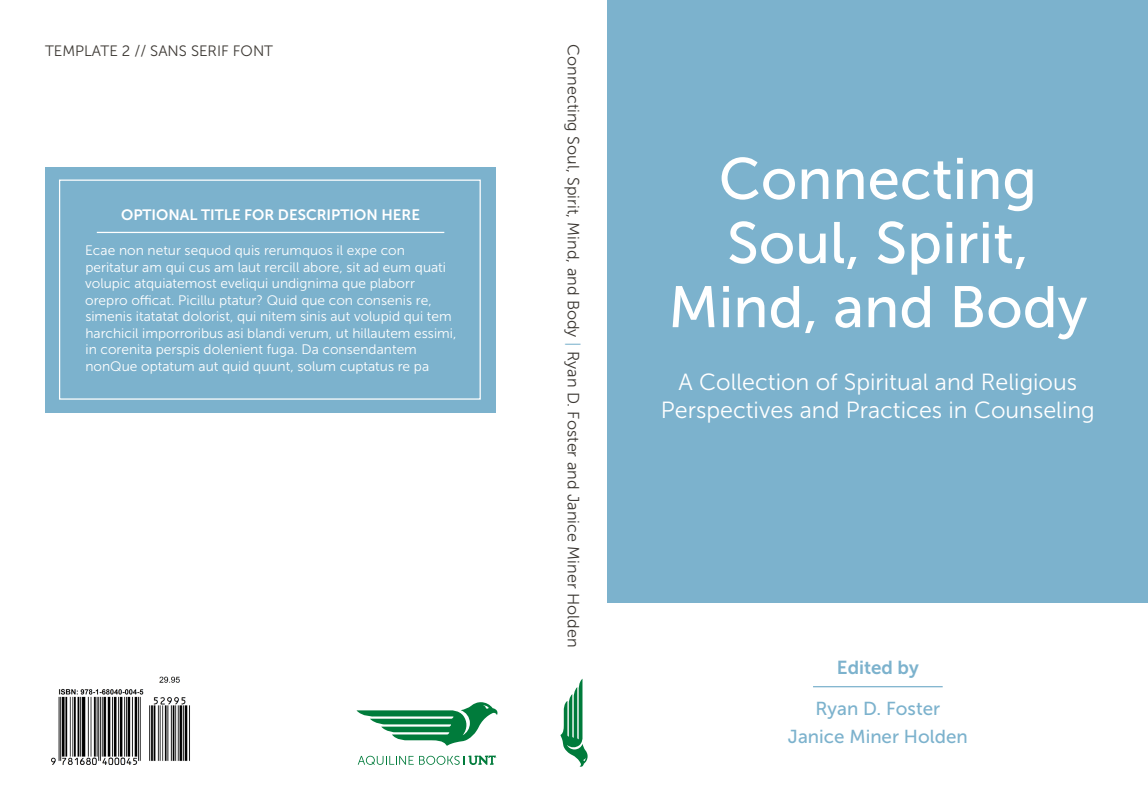
<style>
.page{position:relative;width:1148px;height:810px;background:#fff}
.page>*{position:absolute;margin:0;border:0;box-sizing:border-box;transform-origin:0 0}
.t1{font:58.25px/64.1px "Museo Sans 500";color:#fff;text-align:center}
.t2{font:23.25px/28px "Museo Sans 300";color:#fff;text-align:center}
.t3{font:18.75px "Museo Sans 500";color:#7cb2cd}
.t4{font:18.75px "Museo Sans 700";color:#7cb2cd}
.t5{font:16.25px "Museo Sans 300";color:#3d3934}
.t6{font:15px "Museo Sans 700";color:#fff}
.t7{font:15px "Museo Sans 300";color:#3d3934}
.t8{font:13.75px/16.5px "Museo Sans 300";color:#fff}
.s1{color:#7cb2cd}
</style>
<div class="page">
<svg style="left:356px;top:702px;width:141px;height:44px"></svg>
<svg style="left:358px;top:756px;width:139px;height:9px"></svg>
<div style="left:608px;top:0;width:540px;height:603px;background:#7cb2cd"></div>
<img style="left:51px;top:676px;width:139px;height:89px">
<hr style="left:813px;top:686px;width:129px;height:1px;background:#7cb2cd">
<div style="left:45px;top:167px;width:450px;height:245px;background:#7cb2cd"></div>
<div style="left:59px;top:180px;width:422px;height:220px;border:1px solid #fff"></div>
<hr style="left:97px;top:232px;width:347px;height:1px;background:#fff">
<svg style="left:560px;top:679px;width:27px;height:88px"></svg>
<p class="t7" style="left:45px;top:43px;width:230px">TEMPLATE 2 // SANS SERIF FONT</p>
<p class="t5" style="left:582px;top:44px;width:604px;rotate:90deg">Connecting Soul, Spirit, Mind, and Body <span class="s1">|</span> Ryan D. Foster and Janice Miner Holden</p>
<p class="t6" style="left:121px;top:206px;width:300px">OPTIONAL TITLE FOR DESCRIPTION HERE</p>
<p class="t8" style="left:85px;top:242px;width:373px">Ecae non netur sequod quis rerumquos il expe con peritatur am qui cus am laut rercill abore, sit ad eum quati volupic atquiatemost eveliqui undignima que plaborr orepro officat. Picillu ptatur? Quid que con consenis re, simenis itatatat dolorist, qui nitem sinis aut volupid qui tem harchicil imporroribus asi blandi verum, ut hillautem essimi, in corenita perspis dolenient fuga. Da consendantem nonQue optatum aut quid quunt, solum cuptatus re pa</p>
<p class="t1" style="left:668px;top:147px;width:420px">Connecting<br>Soul, Spirit,<br>Mind, and Body</p>
<p class="t2" style="left:661px;top:368px;width:435px">A Collection of Spiritual and Religious<br>Perspectives and Practices in Counseling</p>
<p class="t4" style="left:837px;top:657px;width:83px">Edited by</p>
<p class="t3" style="left:815px;top:698px;width:126px">Ryan D. Foster</p>
<p class="t3" style="left:788px;top:726px;width:181px">Janice Miner Holden</p>
</div>
